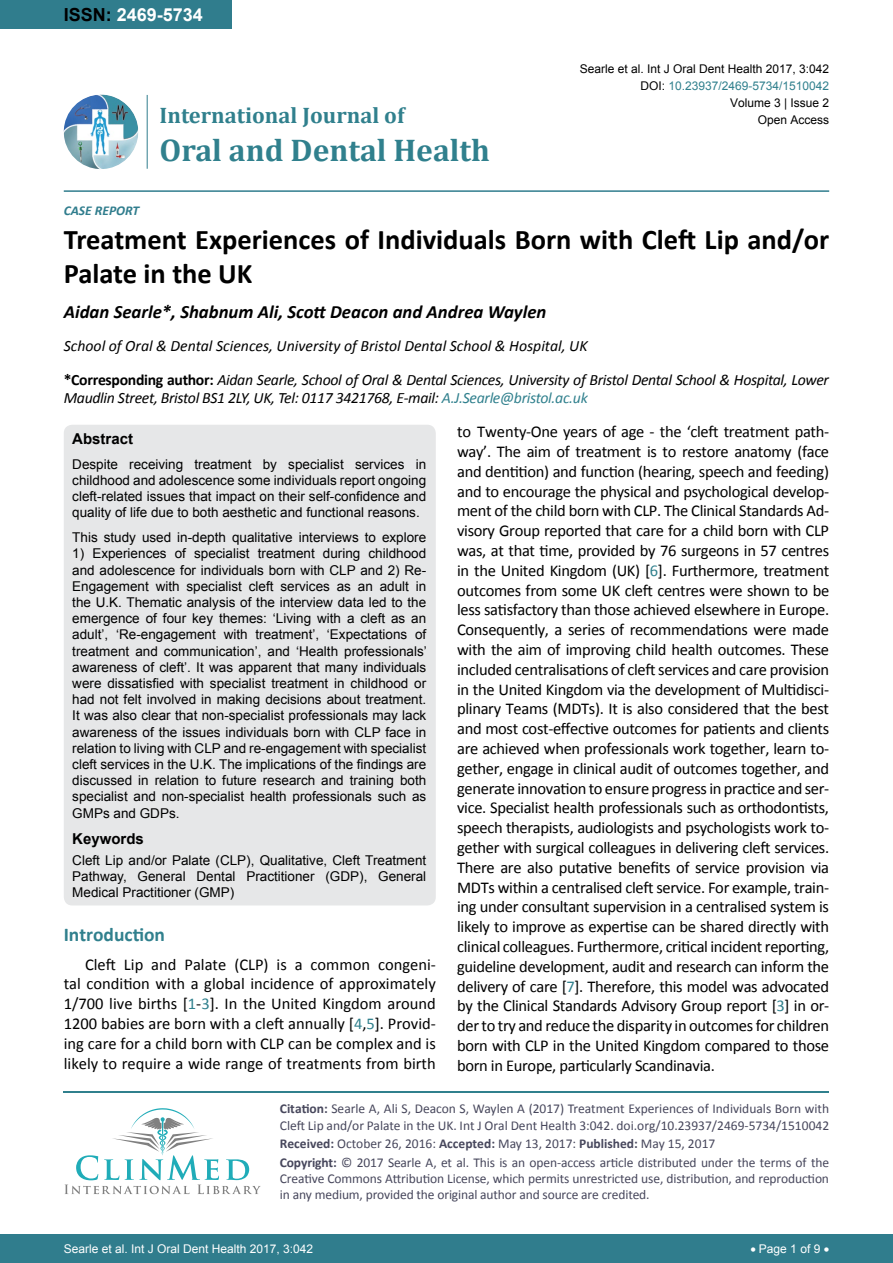
<style>
.page{position:relative;width:893px;height:1263px;background:#fff}
.page>*{position:absolute;margin:0;border:0;box-sizing:border-box;transform-origin:0 0}
.t1{font:700 31.5px "Cambria";color:#30808d}
.t2{font:700 28.5px/34.2px "Calibri";color:#000}
.t3{font:700 22.5px "Cambria";color:#30808d}
.t4{font:700 19.5px "Calibri";color:#30808d}
.t5{font:italic 700 18.75px "Calibri";color:#000}
.t6{font:700 18px "Arial";color:#fff}
.t7{font:16.5px/19.8px "Calibri";letter-spacing:-.01em;color:#000;text-align:justify}
.t8{font:italic 15.75px/33px "Calibri";letter-spacing:-.02em;color:#000}
.t9{font:700 15px "Arial";color:#000}
.t10{font:13.5px/16.2px "Arial";color:#000;text-align:justify}
.t11{font:13.5px/16.2px "Calibri";letter-spacing:-.01em;color:#47475c}
.t12{font:italic 700 13.5px "Calibri";color:#307d8d}
.t13{font:12px "Arial";color:#000}
.t14{font:12px "Arial";color:#fff}
.t15{font:12px "Arial";color:#30808d}
.s1{color:#000}
.s2{font-weight:700;font-style:normal}
.s3{color:#30808d}
.s4{font-weight:700}
</style>
<div class="page">
<hr style="left:64px;top:1091px;width:765px;height:2px;background:#30808d">
<svg style="left:64px;top:1108px;width:197px;height:86px"></svg>
<div style="left:0;top:1234px;width:893px;height:29px;background:#307d8d"></div>
<div style="left:0;top:0;width:231px;height:28px;background:#307d8d"></div>
<img style="left:64px;top:95px;width:74px;height:74px;border-radius:37px">
<hr style="left:147px;top:95px;width:1px;height:74px;background:#307d8d">
<hr style="left:64px;top:190px;width:765px;height:2px;background:#307d8d">
<div style="left:64px;top:425px;width:372px;height:480px;background:#e6e7e8;border-radius:9px"></div>
<p class="t6" style="left:64px;top:2px;width:141px"><span class="s1">ISSN:</span> 2469-5734</p>
<p class="t12" style="left:64px;top:202px;width:77px">CASE REPORT</p>
<h3 class="t3" style="left:160px;top:100px;width:246px">International Journal of</h3>
<h1 class="t1" style="left:160px;top:128px;width:332px">Oral and Dental Health</h1>
<p class="t13" style="left:580px;top:60px;width:251px">Searle et al. Int J Oral Dent Health 2017, 3:042</p>
<p class="t13" style="left:730px;top:95px;width:101px">Volume 3 | Issue 2</p>
<p class="t15" style="left:640px;top:78px;width:190px"><span class="s1">DOI:</span> 10.23937/2469-5734/1510042</p>
<p class="t13" style="left:758px;top:112px;width:73px">Open Access</p>
<h2 class="t2" style="left:64px;top:221px;width:767px">Treatment Experiences of Individuals Born with Cleft Lip and/or<br>Palate in the UK</h2>
<p class="t5" style="left:64px;top:300px;width:484px">Aidan Searle*, Shabnum Ali, Scott Deacon and Andrea Waylen</p>
<p class="t8" style="left:64px;top:329px;width:767px">School of Oral &amp; Dental Sciences, University of Bristol Dental School &amp; Hospital, UK<br><span class="s2">*Corresponding author:</span> Aidan Searle, School of Oral &amp; Dental Sciences, University of Bristol Dental School &amp; Hospital, Lower</p>
<p class="t8" style="left:64px;top:381px;width:526px">Maudlin Street, Bristol BS1 2LY, UK, Tel: 0117 3421768, E-mail: <span class="s3">A.J.Searle@bristol.ac.uk</span></p>
<p class="t7" style="left:457px;top:422px;width:374px">to Twenty-One years of age - the ‘cleft treatment path&shy;way’. The aim of treatment is to restore anatomy (face and dentition) and function (hearing, speech and feeding) and to encourage the physical and psychological develop&shy;ment of the child born with CLP. The Clinical Standards Ad&shy;visory Group reported that care for a child born with CLP was, at that time, provided by 76 surgeons in 57 centres in the United Kingdom (UK) [<span class="s3">6</span>]. Furthermore, treatment outcomes from some UK cleft centres were shown to be less satisfactory than those achieved elsewhere in Europe.<br>Consequently, a series of recommendations were made with the aim of improving child health outcomes. These included centralisations of cleft services and care provision in the United Kingdom via the development of Multidisci&shy;plinary Teams (MDTs). It is also considered that the best and most cost-effective outcomes for patients and clients are achieved when professionals work together, learn to&shy;gether, engage in clinical audit of outcomes together, and generate innovation to ensure progress in practice and ser&shy;vice. Specialist health professionals such as orthodontists, speech therapists, audiologists and psychologists work to&shy;gether with surgical colleagues in delivering cleft services.<br>There are also putative benefits of service provision via MDTs within a centralised cleft service. For example, train&shy;ing under consultant supervision in a centralised system is likely to improve as expertise can be shared directly with clinical colleagues. Furthermore, critical incident reporting, guideline development, audit and research can inform the delivery of care [<span class="s3">7</span>]. Therefore, this model was advocated by the Clinical Standards Advisory Group report [<span class="s3">3</span>] in or&shy;der to try and reduce the disparity in outcomes for children born with CLP in the United Kingdom compared to those born in Europe, particularly Scandinavia.</p>
<p class="t9" style="left:72px;top:429px;width:62px">Abstract</p>
<p class="t10" style="left:72px;top:456px;width:355px">Despite receiving treatment by specialist services in childhood and adolescence some individuals report ongoing cleft-related issues that impact on their self-confidence and quality of life due to both aesthetic and functional reasons.</p>
<p class="t10" style="left:72px;top:529px;width:355px">This study used in-depth qualitative interviews to explore</p>
<p class="t10" style="left:72px;top:546px;width:356px">1) Experiences of specialist treatment during childhood and adolescence for individuals born with CLP and 2) Re-Engagement with specialist cleft services as an adult in the U.K. Thematic analysis of the interview data led to the emergence of four key themes: ‘Living with a cleft as an adult’, ‘Re-engagement with treatment’, ‘Expectations of treatment and communication’, and ‘Health professionals’ awareness of cleft’. It was apparent that many individuals were dissatisfied with specialist treatment in childhood or had not felt involved in making decisions about treatment.<br>It was also clear that non-specialist professionals may lack awareness of the issues individuals born with CLP face in relation to living with CLP and re-engagement with specialist cleft services in the U.K. The implications of the findings are discussed in relation to future research and training both specialist and non-specialist health professionals such as GMPs and GDPs.</p>
<p class="t9" style="left:72px;top:829px;width:73px">Keywords</p>
<p class="t10" style="left:72px;top:852px;width:355px">Cleft Lip and/or Palate (CLP), Qualitative, Cleft Treatment Pathway, General Dental Practitioner (GDP), General Medical Practitioner (GMP)</p>
<p class="t4" style="left:64px;top:923px;width:103px">Introduction</p>
<p class="t7" style="left:64px;top:954px;width:374px;text-indent:21px">Cleft Lip and Palate (CLP) is a common congeni&shy;tal condition with a global incidence of approximately 1/700 live births [<span class="s3">1</span>-<span class="s3">3</span>]. In the United Kingdom around 1200 babies are born with a cleft annually [<span class="s3">4</span>,<span class="s3">5</span>]. Provid&shy;ing care for a child born with CLP can be complex and is likely to require a wide range of treatments from birth</p>
<p class="t11" style="left:280px;top:1101px;width:551px"><span class="s4">Citation:</span> Searle A, Ali S, Deacon S, Waylen A (2017) Treatment Experiences of Individuals Born with<br>Cleft Lip and/or Palate in the UK. Int J Oral Dent Health 3:042. doi.org/10.23937/2469-5734/1510042</p>
<p class="t11" style="left:280px;top:1134px;width:551px;line-height:18.6px"><span class="s4">Received:</span> October 26, 2016: <span class="s4">Accepted:</span> May 13, 2017: <span class="s4">Published:</span> May 15, 2017<br><span class="s4">Copyright:</span> © 2017 Searle A, et al. This is an open-access article distributed under the terms of the</p>
<p class="t11" style="left:280px;top:1170px;width:551px">Creative Commons Attribution License, which permits unrestricted use, distribution, and reproduction in any medium, provided the original author and source are credited.</p>
<p class="t14" style="left:64px;top:1241px;width:251px">Searle et al. Int J Oral Dent Health 2017, 3:042</p>
<p class="t14" style="left:750px;top:1241px;width:80px">• Page 1 of 9 •</p>
</div>
